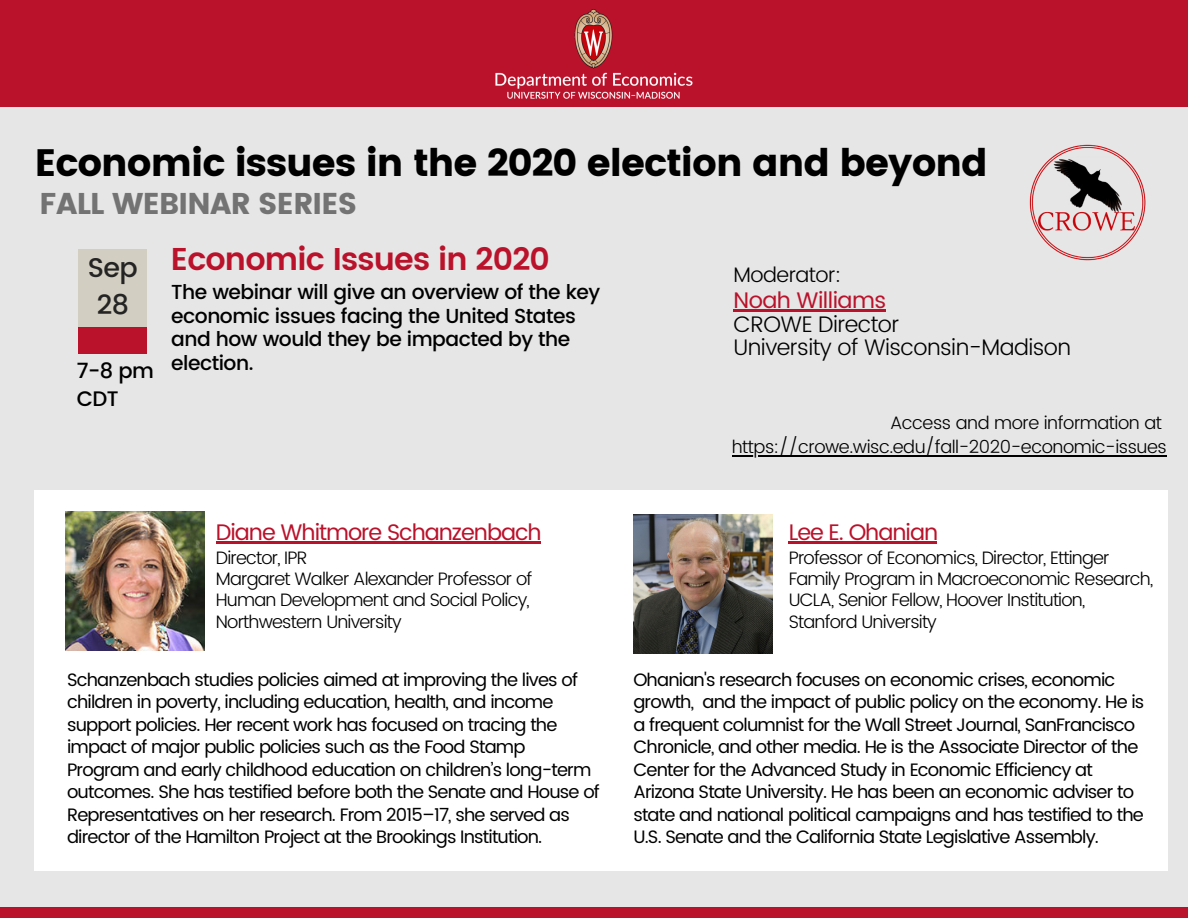
<style>
.page{position:relative;width:1188px;height:918px;background:#fff}
.page>*{position:absolute;margin:0;border:0;box-sizing:border-box;transform-origin:0 0}
.t1{font:38.1px "Poppins";letter-spacing:-.025em;color:#000}
.t2{font:600 31.5px "Poppins";letter-spacing:-.025em;color:#ba122b}
.t3{font:30px "Poppins";letter-spacing:-.025em;color:#737373}
.t4{font:500 27px/37.2px "Poppins";color:#242424;text-align:center}
.t5{font:300 22.5px/23.7px "Poppins";letter-spacing:-.025em;color:#000}
.t6{font:22.5px "Poppins";letter-spacing:-.045em;color:#ba122b}
.t7{font:22.5px "Poppins";letter-spacing:-.025em;color:#ba122b}
.t8{font:300 21px "Poppins";letter-spacing:-.025em;color:#000}
.t9{font:500 21px/28.7px "Poppins";color:#000}
.t10{font:500 20.25px/23.7px "Poppins";letter-spacing:-.025em;color:#000}
.t11{font:18px/22.5px "Poppins";letter-spacing:-.045em;color:#000}
.t12{font:300 18px/21.3px "Poppins";letter-spacing:-.045em;color:#000}
.t13{font:300 18px/24.3px "Poppins";letter-spacing:-.025em;color:#000;text-align:right}
</style>
<div class="page">
<div style="left:0;top:44px;width:1188px;height:865px;background:#e6e6e6"></div>
<div style="left:35px;top:491px;width:1133px;height:380px;background:#fff"></div>
<div style="left:0;top:907px;width:1188px;height:11px;background:#ba122b"></div>
<div style="left:0;top:0;width:1188px;height:107px;background:#ba122b"></div>
<img style="left:633px;top:515px;width:139px;height:138px">
<img style="left:66px;top:512px;width:139px;height:139px">
<img style="left:495px;top:9px;width:198px;height:90px">
<hr style="left:216px;top:541px;width:325px;height:2px;background:#ba122b">
<hr style="left:734px;top:309px;width:152px;height:3px;background:#ba122b">
<hr style="left:789px;top:541px;width:148px;height:2px;background:#ba122b">
<img style="left:1029px;top:144px;width:117px;height:117px">
<div style="left:79px;top:326px;width:68px;height:27px;background:#ba122b"></div>
<div style="left:79px;top:249px;width:68px;height:78px;background:#d3cec2"></div>
<hr style="left:732px;top:455px;width:434px;height:1px;background:#000">
<h1 class="t1" style="left:35px;top:141px;width:955px">Economic issues in the 2020 election and beyond</h1>
<h3 class="t3" style="left:40px;top:186px;width:319px">FALL WEBINAR SERIES</h3>
<h3 class="t4" style="left:88px;top:249px;width:51px">Sep<br>28</h3>
<p class="t9" style="left:77px;top:356px;width:79px">7-8 pm<br>CDT</p>
<h2 class="t2" style="left:171px;top:241px;width:381px">Economic Issues in 2020</h2>
<p class="t10" style="left:171px;top:280px;width:431px">The webinar will give an overview of the key economic issues facing the United States and how would they be impacted by the election.</p>
<p class="t6" style="left:216px;top:519px;width:327px">Diane Whitmore Schanzenbach</p>
<p class="t12" style="left:216px;top:547px;width:318px">Director, IPR<br>Margaret Walker Alexander Professor of<br>Human Development and Social Policy,<br>Northwestern University</p>
<p class="t8" style="left:734px;top:263px;width:109px">Moderator:</p>
<p class="t7" style="left:734px;top:287px;width:154px">Noah Williams</p>
<p class="t5" style="left:734px;top:312px;width:339px">CROWE Director<br>University of Wisconsin-Madison</p>
<p class="t13" style="left:732px;top:410px;width:437px">Access and more information at https://crowe.wisc.edu/fall-2020-economic-issues</p>
<p class="t6" style="left:789px;top:519px;width:151px">Lee E. Ohanian</p>
<p class="t12" style="left:789px;top:547px;width:366px">Professor of Economics, Director, Ettinger Family Program in Macroeconomic Research, UCLA, Senior Fellow, Hoover Institution, Stanford University</p>
<p class="t11" style="left:67px;top:668px;width:534px">Schanzenbach studies policies aimed at improving the lives of children in poverty, including education, health, and income support policies. Her recent work has focused on tracing the impact of major public policies such as the Food Stamp Program and early childhood education on children’s long-term outcomes. She has testified before both the Senate and House of Representatives on her research. From 2015–17, she served as director of the Hamilton Project at the Brookings Institution.</p>
<p class="t11" style="left:633px;top:668px;width:513px">Ohanian's research focuses on economic crises, economic growth, and the impact of public policy on the economy. He is a frequent columnist for the Wall Street Journal, SanFrancisco Chronicle, and other media. He is the Associate Director of the Center for the Advanced Study in Economic Efficiency at Arizona State University. He has been an economic adviser to state and national political campaigns and has testified to the U.S. Senate and the California State Legislative Assembly.</p>
</div>
